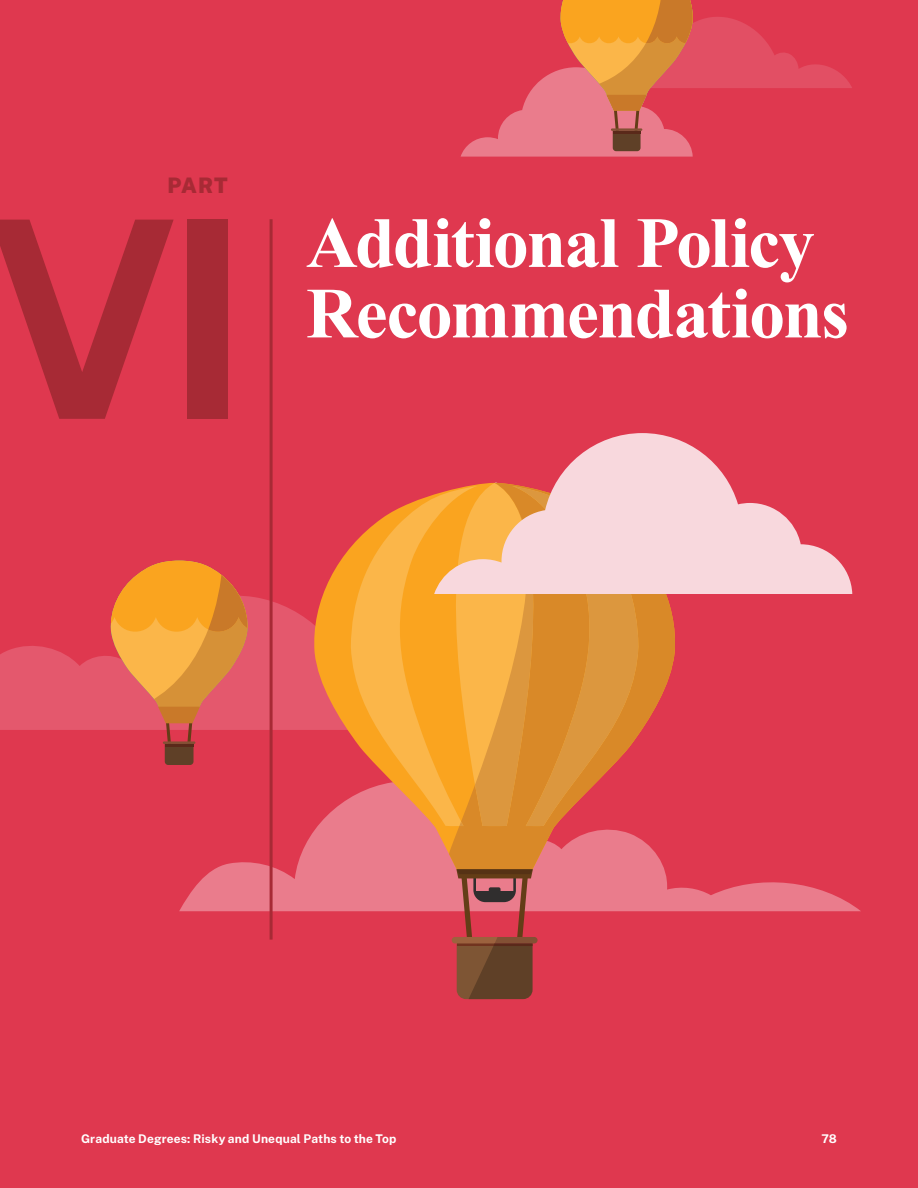
<style>
.page{position:relative;width:918px;height:1188px;background:#df384f}
.page>*{position:absolute;margin:0;border:0;box-sizing:border-box;transform-origin:0 0}
.t1{font:100 275.55px "Public Sans";color:#a72a35}
.H1__Section_Titles{font:700 72px/70.5px "Times New Roman";letter-spacing:-.025em;color:#fff}
.t2{font:100 21.3px "Public Sans";color:#a72a35}
.t3{font:100 12px "Public Sans";letter-spacing:.015em;color:#fff}
</style>
<div class="page">
<svg style="left:179px;top:775px;width:682px;height:136px"></svg>
<svg style="left:0;top:589px;width:311px;height:141px;fill:#e4586d"></svg>
<svg style="left:311px;top:547px;width:368px;height:327px"></svg>
<svg style="left:449px;top:594px;width:226px;height:275px"></svg>
<svg style="left:351px;top:494px;width:287px;height:332px;background:#eb9639"></svg>
<svg style="left:452px;top:869px;width:86px;height:130px"></svg>
<svg style="left:109px;top:561px;width:140px;height:204px"></svg>
<hr style="left:165px;top:744px;width:29px;height:2px;background:#5a291a">
<svg style="left:434px;top:433px;width:418px;height:161px;fill:#f8d8dd"></svg>
<svg style="left:461px;top:0;width:391px;height:157px"></svg>
<hr style="left:613px;top:131px;width:28px;height:2px;background:#5a291a">
<hr style="left:270px;top:219px;width:3px;height:721px;background:#a72a35">
<p class="t2" style="left:168px;top:170px;width:62px">PART</p>
<p class="t1" style="left:-14px;top:119px;width:265px">VI</p>
<p class="H1__Section_Titles" style="left:306px;top:205px;width:545px">Additional Policy<br>Recommendations</p>
<p class="t3" style="left:81px;top:1130px;width:317px">Graduate Degrees: Risky and Unequal Paths to the Top</p>
<p class="t3" style="left:821px;top:1130px;width:17px">78</p>
</div>
